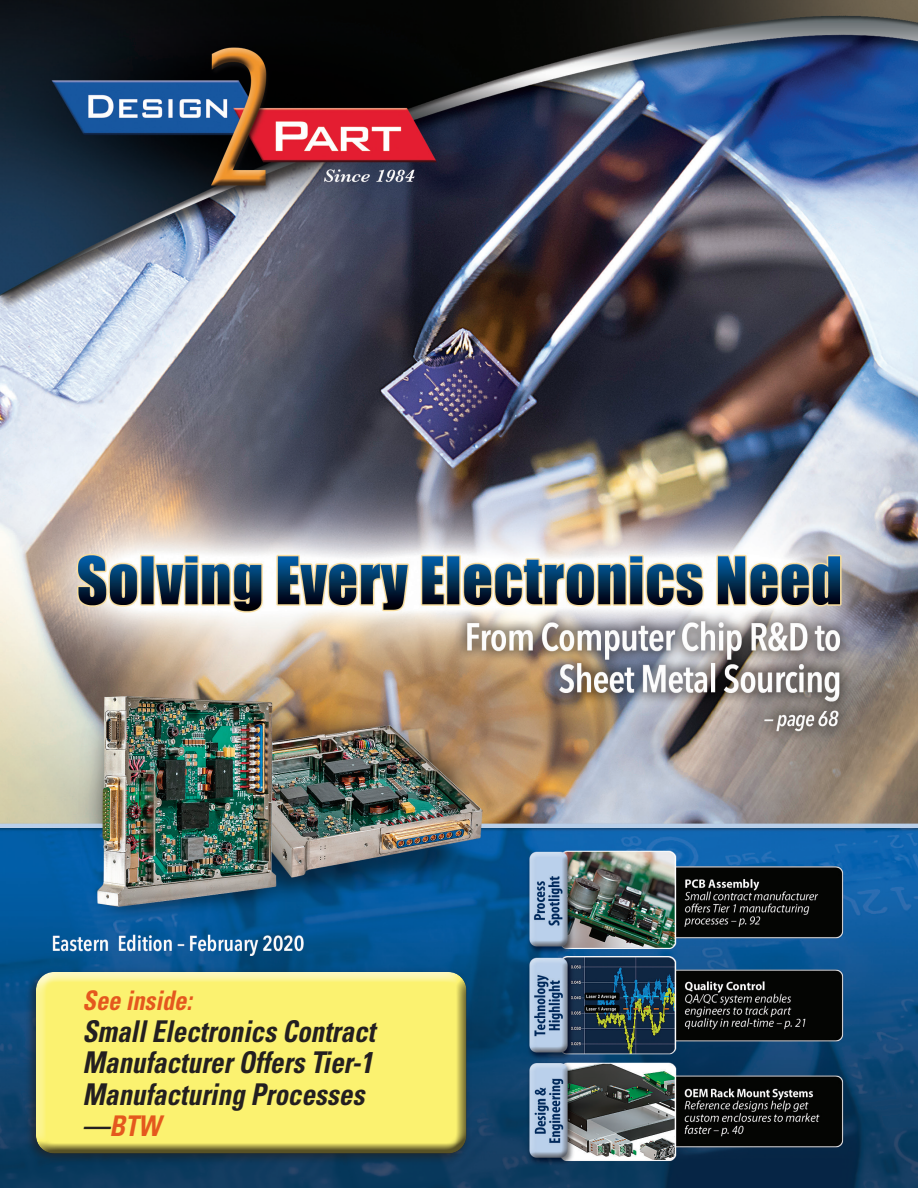
<style>
.page{position:relative;width:918px;height:1188px;background:#fff}
.page>*{position:absolute;margin:0;border:0;box-sizing:border-box;transform-origin:0 0}
.t1{font:italic 700 condensed 30px/31.5px "Univers LT";color:#231f20;text-align:justify;scale:.9 1}
.t2{font:italic 700 condensed 28.5px "Univers LT";color:#e4581e;scale:.9 1}
.t3{font:italic 700 condensed 27px "Univers LT";color:#e4581e;scale:.9 1}
.s1{font-size:30px;color:#231f20}
</style>
<div class="page">
<img style="left:0;top:0;width:918px;height:1188px">
<div style="left:25px;top:967px;width:447px;height:198px;background:#231f20;opacity:.65"></div>
<div style="left:34px;top:970px;width:432px;height:173px;background:#fff;opacity:.75"></div>
<div style="left:34px;top:976px;width:432px;height:178px;background:#231f20;opacity:.75"></div>
<p class="t3" style="left:82px;top:984px;width:123px">See inside:</p>
<p class="t1" style="left:82px;top:1015px;width:327px">Small Electronics Contract Manufacturer Offers Tier-1<br>Manufacturing Processes</p>
<p class="t2" style="left:82px;top:1109px;width:89px"><span class="s1">—</span>BTW</p>
</div>
